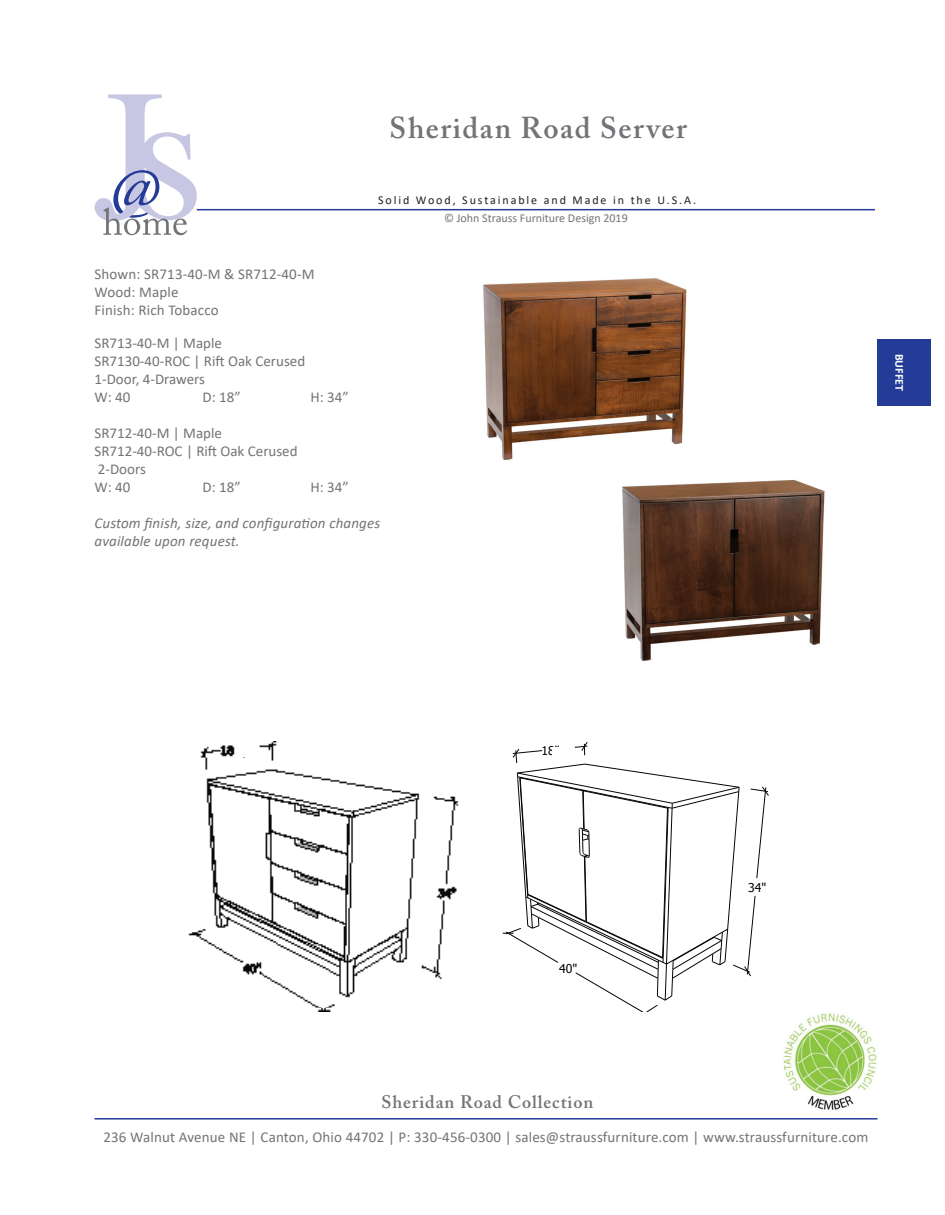
<style>
.page{position:relative;width:945px;height:1215px;background:#fff}
.page>*{position:absolute;margin:0;border:0;box-sizing:border-box;transform-origin:0 0}
.t1{font:600 30px "Adobe Caslon Pro";letter-spacing:.05em;color:#727477}
.t2{font:600 18px "Adobe Caslon Pro";letter-spacing:.05em;color:#727477}
.t3{font:15px "Calibri";color:#727477}
.t4{font:italic 15px "Calibri";letter-spacing:.01em;color:#727477}
.t5{font:12.15px "Tahoma";color:#050504}
.t6{font:12px "Calibri";letter-spacing:.16em;color:#231f20}
.t7{font:12px "Calibri";color:#727477}
.t8{font:700 12px "Calibri";color:#fff}
</style>
<div class="page">
<hr style="left:197px;top:209px;width:678px;height:1px;background:#243c97">
<hr style="left:94px;top:1118px;width:784px;height:2px;background:#243c97">
<img style="left:783px;top:1013px;width:94px;height:97px">
<svg style="left:95px;top:95px;width:102px;height:140px"></svg>
<div style="left:878px;top:339px;width:54px;height:67px;background:#243c97"></div>
<svg style="left:503px;top:742px;width:266px;height:270px"></svg>
<img style="left:188px;top:742px;width:271px;height:270px">
<img style="left:483px;top:278px;width:204px;height:182px">
<img style="left:622px;top:479px;width:203px;height:182px">
<div style="left:236px;top:742px;width:23px;height:14px;background:#fff"></div>
<div style="left:552px;top:747px;width:23px;height:14px;background:#fff"></div>
<p class="t1" style="left:390px;top:110px;width:299px">Sheridan Road Server</p>
<p class="t6" style="left:378px;top:192px;width:320px">Solid Wood, Sustainable and Made in the U.S.A.</p>
<p class="t3" style="left:94px;top:264px;width:222px">Shown: SR713-40-M &amp; SR712-40-M</p>
<p class="t3" style="left:94px;top:282px;width:86px">Wood: Maple</p>
<p class="t3" style="left:94px;top:300px;width:126px">Finish: Rich Tobacco</p>
<p class="t3" style="left:94px;top:333px;width:129px">SR713-40-M | Maple</p>
<p class="t3" style="left:94px;top:351px;width:212px">SR7130-40-ROC | Rift Oak Cerused</p>
<p class="t3" style="left:94px;top:369px;width:112px">1-Door, 4-Drawers</p>
<p class="t3" style="left:94px;top:387px;width:37px">W: 40</p>
<p class="t3" style="left:202px;top:387px;width:40px">D: 18”</p>
<p class="t3" style="left:310px;top:387px;width:40px">H: 34”</p>
<p class="t3" style="left:94px;top:423px;width:129px">SR712-40-M | Maple</p>
<p class="t3" style="left:94px;top:441px;width:205px">SR712-40-ROC | Rift Oak Cerused</p>
<p class="t3" style="left:98px;top:459px;width:50px">2-Doors</p>
<p class="t3" style="left:94px;top:477px;width:37px">W: 40</p>
<p class="t3" style="left:202px;top:477px;width:40px">D: 18”</p>
<p class="t3" style="left:310px;top:477px;width:40px">H: 34”</p>
<p class="t4" style="left:94px;top:513px;width:287px">Custom finish, size, and configuration changes</p>
<p class="t4" style="left:94px;top:531px;width:147px">available upon request.</p>
<p class="t7" style="left:444px;top:209px;width:185px">© John Strauss Furniture Design 2019</p>
<p class="t8" style="left:908px;top:354px;width:39px;rotate:90deg">BUFFET</p>
<p class="t5" style="left:542px;top:743px;width:20px">18"</p>
<p class="t5" style="left:559px;top:960px;width:20px">40"</p>
<p class="t2" style="left:381px;top:1091px;width:213px">Sheridan Road Collection</p>
<p class="t5" style="left:748px;top:880px;width:20px">34"</p>
<p class="t3" style="left:103px;top:1126px;width:766px">236 Walnut Avenue NE | Canton, Ohio 44702 | P: 330-456-0300 | sales@straussfurniture.com | www.straussfurniture.com</p>
</div>
